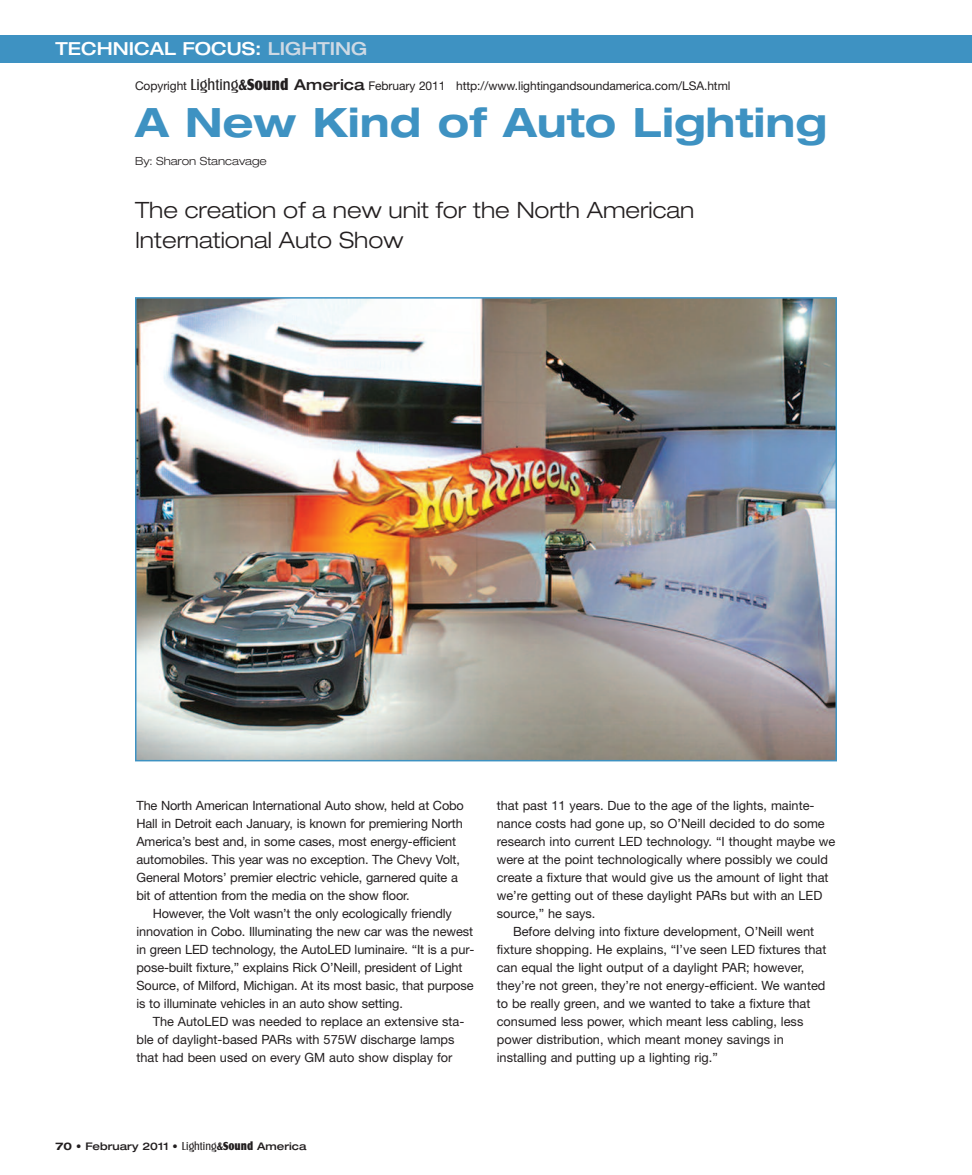
<style>
.page{position:relative;width:972px;height:1175px;background:#fff}
.page>*{position:absolute;margin:0;border:0;box-sizing:border-box;transform-origin:0 0}
.t1{font:700 expanded 40.5px "Helvetica Neue";color:#3e92c2}
.t2{font:300 expanded 22.5px/30px "Helvetica Neue";color:#231f20}
.t3{font:500 expanded 18px "Helvetica Neue";color:#fff}
.t4{font:12.75px/18px "Helvetica Neue";color:#231f20}
.t5{font:12px "Helvetica Neue";letter-spacing:-.005em;color:#231f20}
.t6{font:300 expanded 11.25px "Helvetica Neue";color:#231f20}
.t7{font:500 expanded 10.5px "Helvetica Neue";color:#231f20}
.s1{color:#ced9e4}
.s2{font-family:"Castle T";font-size:16.5px}
.s3{font-family:"Castle T";font-weight:700;font-size:16.5px}
.s4{font-family:"Castle T Ultr";font-size:16.5px}
.s5{font-weight:500;font-stretch:expanded;font-size:15px}
.s6{font-weight:700}
.s7{font-family:"Castle T";font-weight:400;font-stretch:normal;font-size:12px}
.s8{font-family:"Castle T";font-weight:700;font-stretch:normal;font-size:12px}
.s9{font-family:"Castle T Ultr";font-weight:400;font-stretch:normal;font-size:12px}
</style>
<div class="page">
<div style="left:0;top:36px;width:972px;height:27px;background:#3e92c2"></div>
<img style="left:138px;top:300px;width:696px;height:458px">
<div style="left:135px;top:297px;width:702px;height:464px;border:2px solid #3e92c2"></div>
<h3 class="t3" style="left:56px;top:42px;width:313px">TECHNICAL FOCUS: <span class="s1">LIGHTING</span></h3>
<p class="t5" style="left:135px;top:81px;width:597px">Copyright <span class="s2">Lighting</span><span class="s3">&amp;</span><span class="s4">Sound</span> <span class="s5">America</span> February 2011 http://www.lightingandsoundamerica.com/LSA.html</p>
<h1 class="t1" style="left:135px;top:108px;width:694px">A New Kind of Auto Lighting</h1>
<p class="t6" style="left:135px;top:156px;width:133px">By: Sharon Stancavage</p>
<h2 class="t2" style="left:135px;top:197px;width:561px">The creation of a new unit for the North American<br>International Auto Show</h2>
<p class="t4" style="left:136px;top:798px;width:329px">The North American International Auto show, held at Cobo Hall in Detroit each January, is known for premiering North America’s best and, in some cases, most energy-efficient automobiles. This year was no exception. The Chevy Volt, General Motors’ premier electric vehicle, garnered quite a bit of attention from the media on the show floor.</p>
<p class="t4" style="left:137px;top:906px;width:339px;text-indent:16px">However, the Volt wasn’t the only ecologically friendly innovation in Cobo. Illuminating the new car was the newest in green LED technology, the AutoLED luminaire. “It is a pur&shy;pose-built fixture,” explains Rick O’Neill, president of Light Source, of Milford, Michigan. At its most basic, that purpose is to illuminate vehicles in an auto show setting.</p>
<p class="t4" style="left:137px;top:1014px;width:329px;text-indent:16px">The AutoLED was needed to replace an extensive sta&shy;ble of daylight-based PARs with 575W discharge lamps that had been used on every GM auto show display for</p>
<p class="t4" style="left:497px;top:798px;width:319px">that past 11 years. Due to the age of the lights, mainte-</p>
<p class="t4" style="left:497px;top:816px;width:329px">nance costs had gone up, so O’Neill decided to do some</p>
<p class="t4" style="left:497px;top:834px;width:340px">research into current LED technology. “I thought maybe we</p>
<p class="t4" style="left:497px;top:852px;width:333px">were at the point technologically where possibly we could</p>
<p class="t4" style="left:497px;top:870px;width:333px">create a fixture that would give us the amount of light that</p>
<p class="t4" style="left:497px;top:888px;width:327px">we’re getting out of these daylight PARs but with an LED</p>
<p class="t4" style="left:497px;top:906px;width:100px">source,” he says.</p>
<p class="t4" style="left:513px;top:924px;width:303px">Before delving into fixture development, O’Neill went</p>
<p class="t4" style="left:497px;top:942px;width:331px">fixture shopping. He explains, “I’ve seen LED fixtures that</p>
<p class="t4" style="left:497px;top:960px;width:309px">can equal the light output of a daylight PAR; however,</p>
<p class="t4" style="left:497px;top:978px;width:330px">they’re not green, they’re not energy-efficient. We wanted</p>
<p class="t4" style="left:497px;top:996px;width:315px">to be really green, and we wanted to take a fixture that</p>
<p class="t4" style="left:497px;top:1014px;width:308px">consumed less power, which meant less cabling, less</p>
<p class="t4" style="left:497px;top:1032px;width:289px">power distribution, which meant money savings in</p>
<p class="t4" style="left:497px;top:1050px;width:223px">installing and putting up a lighting rig.”</p>
<p class="t7" style="left:56px;top:1142px;width:253px"><span class="s6">70</span> • February 2011 • <span class="s7">Lighting</span><span class="s8">&amp;</span><span class="s9">Sound</span> America</p>
</div>
